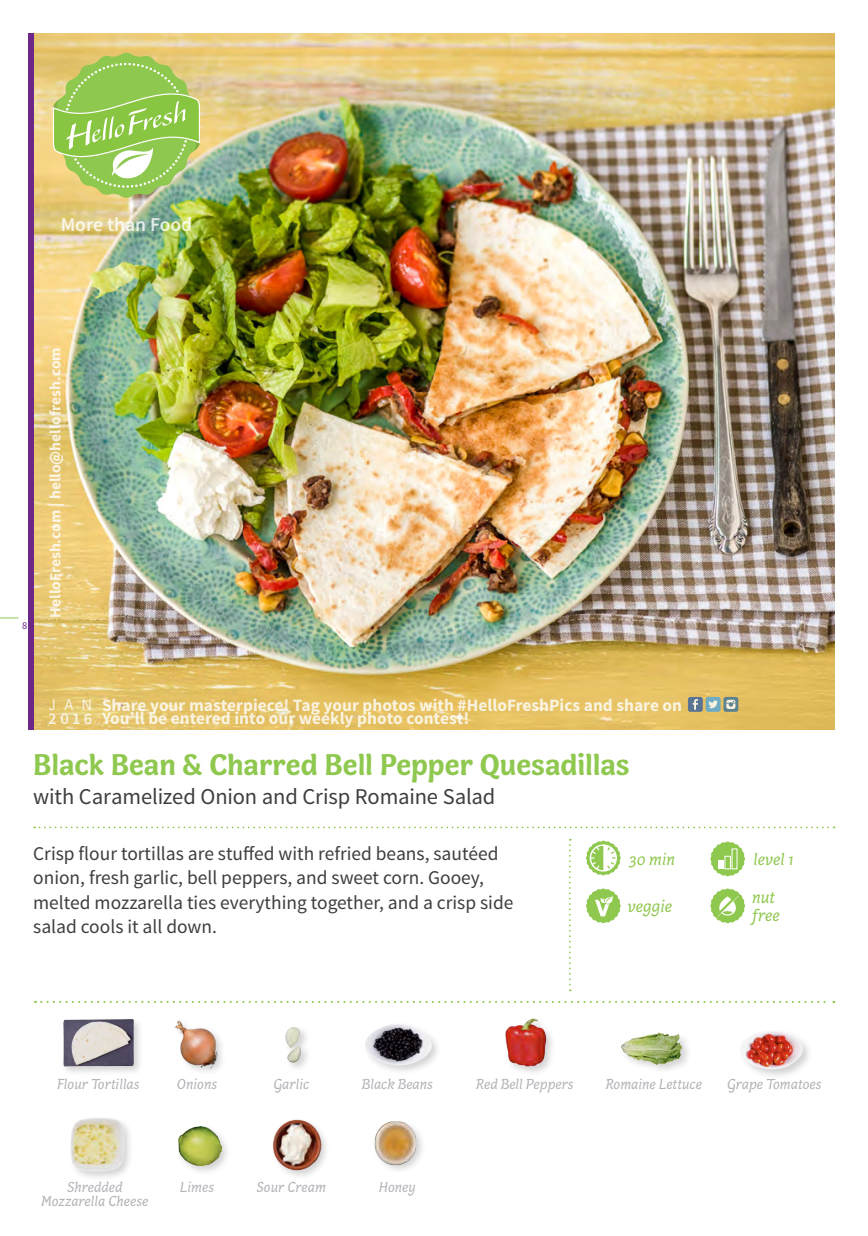
<style>
.page{position:relative;width:868px;height:1236px;background:#fff}
.page>*{position:absolute;margin:0;border:0;box-sizing:border-box;transform-origin:0 0}
.t1{font:700 30.62px "Capucine Basic";letter-spacing:-.005em;color:#8fc84e}
.t2{font:22.57px "Source Sans Pro";letter-spacing:-.01em;color:#3e3e3f}
.t3{font:600 19.6px "Source Sans Pro";color:#fff}
.t4{font:19.43px/24.5px "Source Sans Pro";color:#3e3e3f}
.t5{font:italic 17.5px/18.6px "Capucine Basic";color:#8fc84e}
.t6{font:700 17.32px/13.8px "Source Sans Pro";color:#fff}
.t7{font:italic 17.32px "Capucine Basic";color:#8fc84e}
.t8{font:600 16.45px "Source Sans Pro";color:#fff}
.t9{font:16.45px "Source Sans Pro";color:#fff}
.t10{font:700 15.58px "Source Sans Pro";color:#fff}
.t11{font:italic 14.88px/14.3px "Capucine Basic";color:#b2b3b7;text-align:center}
.t12{font:10.5px "Source Sans Pro";color:#6c2789}
</style>
<div class="page">
<img style="left:34px;top:33px;width:800px;height:696px">
<svg style="left:586px;top:888px;width:34px;height:35px"></svg>
<svg style="left:569px;top:839px;width:1px;height:152px"></svg>
<svg style="left:34px;top:826px;width:800px;height:2px"></svg>
<svg style="left:0;top:617px;width:18px;height:1px"></svg>
<svg style="left:53px;top:53px;width:147px;height:145px"></svg>
<svg style="left:687px;top:696px;width:15px;height:15px"></svg>
<svg style="left:692px;top:699px;width:5px;height:10px"></svg>
<svg style="left:723px;top:696px;width:15px;height:15px"></svg>
<svg style="left:726px;top:699px;width:9px;height:9px"></svg>
<svg style="left:705px;top:696px;width:15px;height:15px"></svg>
<svg style="left:708px;top:700px;width:9px;height:8px"></svg>
<svg style="left:35px;top:1000px;width:799px;height:2px"></svg>
<div style="left:28px;top:33px;width:6px;height:696px;background:#6c2789"></div>
<svg style="left:710px;top:888px;width:35px;height:35px"></svg>
<div style="left:362px;top:1021px;width:79px;height:53px;background:#231f20;opacity:.2"></div>
<img style="left:362px;top:1021px;width:75px;height:48px">
<div style="left:619px;top:1030px;width:72px;height:44px;background:#231f20;opacity:.2"></div>
<img style="left:619px;top:1030px;width:65px;height:36px">
<img style="left:740px;top:1031px;width:67px;height:45px">
<div style="left:503px;top:1016px;width:53px;height:60px;background:#231f20;opacity:.2"></div>
<img style="left:503px;top:1016px;width:52px;height:52px">
<svg style="left:586px;top:840px;width:34px;height:35px"></svg>
<svg style="left:710px;top:841px;width:35px;height:35px"></svg>
<div style="left:61px;top:1016px;width:83px;height:60px;background:#231f20;opacity:.2"></div>
<img style="left:61px;top:1016px;width:78px;height:53px">
<img style="left:174px;top:1020px;width:48px;height:52px">
<img style="left:285px;top:1027px;width:22px;height:41px">
<div style="left:69px;top:1114px;width:65px;height:67px;background:#231f20;opacity:.2"></div>
<img style="left:69px;top:1114px;width:59px;height:60px">
<div style="left:176px;top:1123px;width:55px;height:52px;background:#231f20;opacity:.2"></div>
<img style="left:178px;top:1125px;width:43px;height:40px">
<div style="left:270px;top:1116px;width:61px;height:63px;background:#231f20;opacity:.2"></div>
<img style="left:270px;top:1116px;width:51px;height:55px">
<img style="left:374px;top:1121px;width:48px;height:49px">
<p class="t3" style="left:61px;top:212px;width:133px">More than Food</p>
<p class="t12" style="left:22px;top:619px;width:7px">8</p>
<p class="t10" style="left:45px;top:617px;width:272px;rotate:-90deg">HelloFresh.com | hello@hellofresh.com</p>
<p class="t6" style="left:102px;top:698px;width:581px">Share your masterpiece! Tag your photos with #HelloFreshPics and share on<br>You’ll be entered into our weekly photo contest!</p>
<h1 class="t1" style="left:33px;top:740px;width:598px">Black Bean &amp; Charred Bell Pepper Quesadillas</h1>
<p class="t2" style="left:33px;top:782px;width:463px">with Caramelized Onion and Crisp Romaine Salad</p>
<p class="t4" style="left:33px;top:841px;width:481px">Crisp flour tortillas are stuffed with refried beans, sautéed onion, fresh garlic, bell peppers, and sweet corn. Gooey, melted mozzarella ties everything together, and a crisp side salad cools it all down.</p>
<p class="t7" style="left:629px;top:846px;width:47px">30 min</p>
<p class="t7" style="left:753px;top:846px;width:42px">level 1</p>
<p class="t9" style="left:49px;top:694px;width:45px">JAN</p>
<p class="t8" style="left:49px;top:707px;width:45px">2016</p>
<p class="t5" style="left:751px;top:888px;width:29px">nut free</p>
<p class="t5" style="left:627px;top:897px;width:46px">veggie</p>
<p class="t11" style="left:57px;top:1077px;width:84px">Flour Tortillas</p>
<p class="t11" style="left:177px;top:1077px;width:42px">Onions</p>
<p class="t11" style="left:273px;top:1077px;width:37px">Garlic</p>
<p class="t11" style="left:361px;top:1077px;width:73px">Black Beans</p>
<p class="t11" style="left:476px;top:1077px;width:99px">Red Bell Peppers</p>
<p class="t11" style="left:605px;top:1077px;width:98px">Romaine Lettuce</p>
<p class="t11" style="left:726px;top:1077px;width:96px">Grape Tomatoes</p>
<p class="t11" style="left:41px;top:1180px;width:109px">Shredded<br>Mozzarella Cheese</p>
<p class="t11" style="left:180px;top:1180px;width:36px">Limes</p>
<p class="t11" style="left:256px;top:1180px;width:71px">Sour Cream</p>
<p class="t11" style="left:379px;top:1180px;width:38px">Honey</p>
</div>
